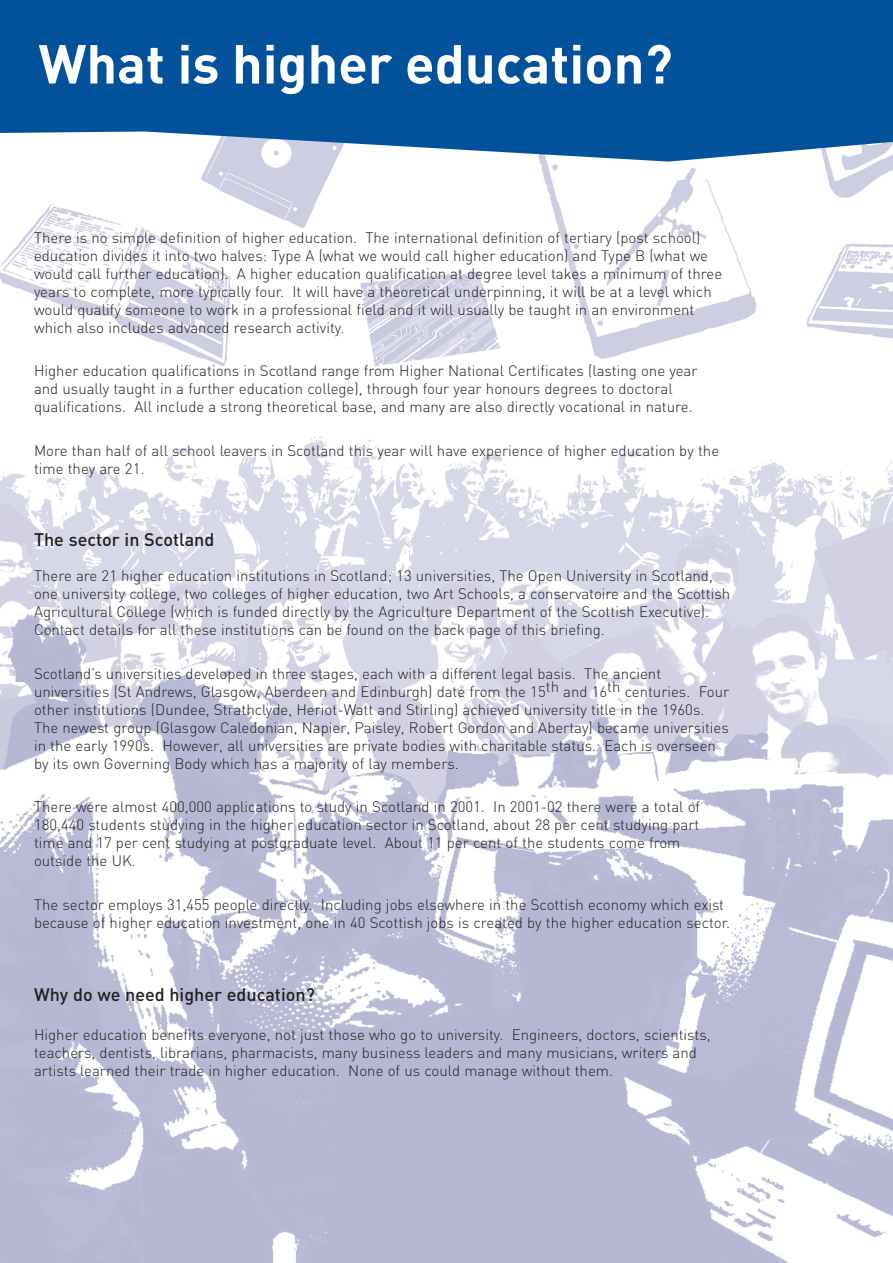
<style>
.page{position:relative;width:893px;height:1263px;background:#fff}
.page>*{position:absolute;margin:0;border:0;box-sizing:border-box;transform-origin:0 0}
.t1{font:700 54px "DIN";color:#fff}
.t2{font:500 18px "DIN";color:#231f20}
.t3{font:300 15px/18px "DIN";color:#231f20}
</style>
<div class="page">
<img style="left:0;top:161px;width:893px;height:1102px">
<svg style="left:0;top:104px;width:893px;height:57px;fill:#01529b"></svg>
<div style="left:0;top:0;width:893px;height:104px;background:#01529b"></div>
<h1 class="t1" style="left:39px;top:29px;width:636px">What is higher education?</h1>
<p class="t3" style="left:34px;top:228px;width:690px">There is no simple definition of higher education. The international definition of tertiary (post school) education divides it into two halves: Type A (what we would call higher education) and Type B (what we would call further education). A higher education qualification at degree level takes a minimum of three years to complete, more typically four. It will have a theoretical underpinning, it will be at a level which would qualify someone to work in a professional field and it will usually be taught in an environment which also includes advanced research activity.</p>
<p class="t3" style="left:34px;top:362px;width:665px">Higher education qualifications in Scotland range from Higher National Certificates (lasting one year and usually taught in a further education college), through four year honours degrees to doctoral qualifications. All include a strong theoretical base, and many are also directly vocational in nature.</p>
<p class="t3" style="left:34px;top:441px;width:687px">More than half of all school leavers in Scotland this year will have experience of higher education by the time they are 21.</p>
<p class="t2" style="left:34px;top:528px;width:182px">The sector in Scotland</p>
<p class="t3" style="left:34px;top:567px;width:698px">There are 21 higher education institutions in Scotland; 13 universities, The Open University in Scotland, one university college, two colleges of higher education, two Art Schools, a conservatoire and the Scottish Agricultural College (which is funded directly by the Agriculture Department of the Scottish Executive).<br>Contact details for all these institutions can be found on the back page of this briefing.</p>
<p class="t3" style="left:34px;top:664px;width:697px">Scotland’s universities developed in three stages, each with a different legal basis. The ancient universities (St Andrews, Glasgow, Aberdeen and Edinburgh) date from the 15th and 16th centuries. Four other institutions (Dundee, Strathclyde, Heriot-Watt and Stirling) achieved university title in the 1960s.<br>The newest group (Glasgow Caledonian, Napier, Paisley, Robert Gordon and Abertay) became universities in the early 1990s. However, all universities are private bodies with charitable status. Each is overseen by its own Governing Body which has a majority of lay members.</p>
<p class="t3" style="left:34px;top:798px;width:668px">There were almost 400,000 applications to study in Scotland in 2001. In 2001-02 there were a total of 180,440 students studying in the higher education sector in Scotland, about 28 per cent studying part time and 17 per cent studying at postgraduate level. About 11 per cent of the students come from outside the UK.</p>
<p class="t3" style="left:34px;top:895px;width:698px">The sector employs 31,455 people directly. Including jobs elsewhere in the Scottish economy which exist because of higher education investment, one in 40 Scottish jobs is created by the higher education sector.</p>
<p class="t2" style="left:34px;top:982px;width:282px">Why do we need higher education?</p>
<p class="t3" style="left:34px;top:1025px;width:678px">Higher education benefits everyone, not just those who go to university. Engineers, doctors, scientists, teachers, dentists, librarians, pharmacists, many business leaders and many musicians, writers and artists learned their trade in higher education. None of us could manage without them.</p>
</div>
